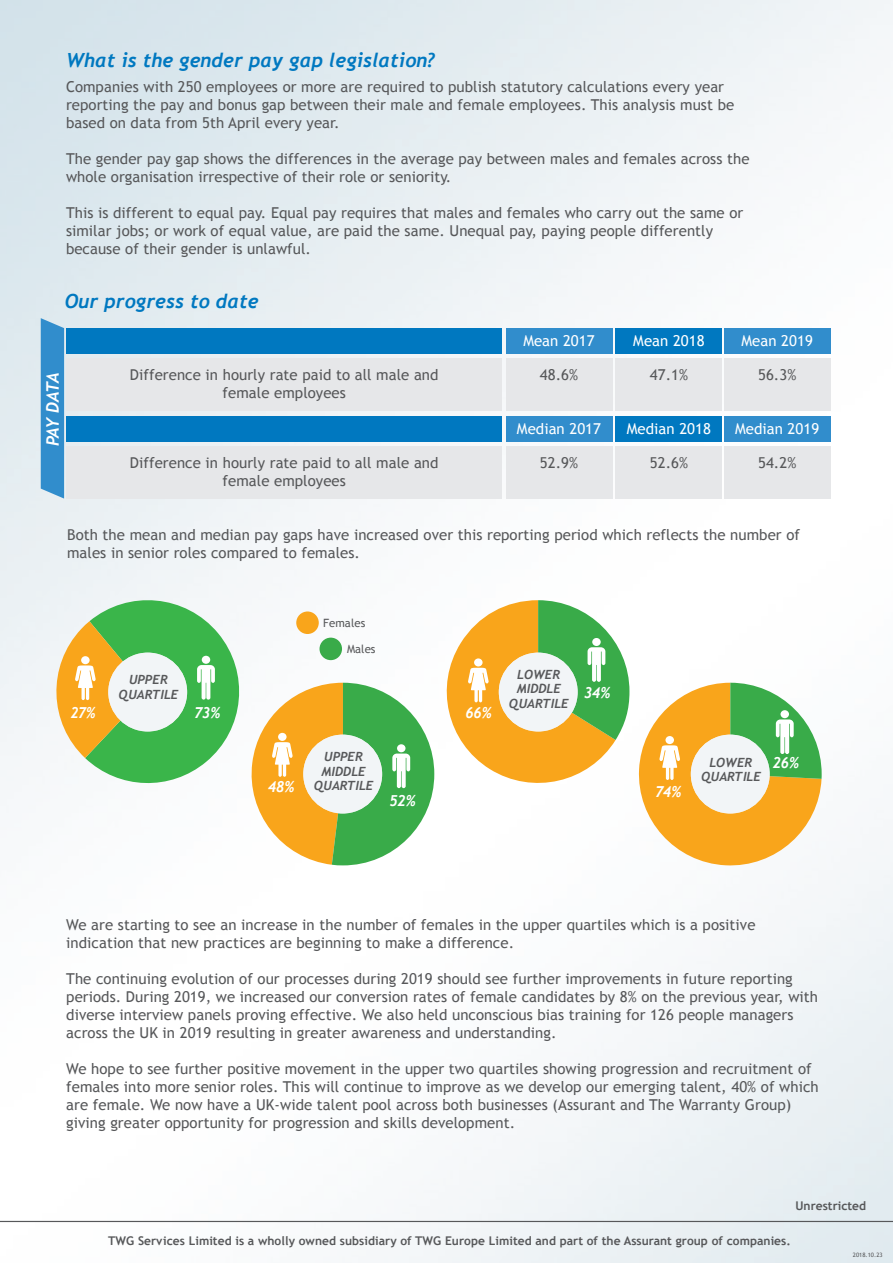
<style>
.page{position:relative;width:893px;height:1263px;background:#fff}
.page>*{position:absolute;margin:0;border:0;box-sizing:border-box;transform-origin:0 0}
.t1{font:italic 700 19.5px "Trebuchet";letter-spacing:.005em;color:#0078c0}
.t2{font:italic 700 17.25px "Trebuchet";color:#fff}
.t3{font:italic 700 15.15px "Trebuchet";letter-spacing:-.02em;color:#fff;scale:.93 1}
.t4{font:italic 700 15.15px "Trebuchet";letter-spacing:-.02em;color:#fff;scale:.88 1}
.t5{font:15px/18px "Trebuchet MS";letter-spacing:.005em;color:#57585a}
.t6{font:15px "Trebuchet MS";letter-spacing:.005em;color:#fff}
.t7{font:italic 700 12.75px/14.5px "Trebuchet";letter-spacing:.005em;color:#57585a;text-align:center}
.t8{font:700 12px "Trebuchet MS";letter-spacing:.005em;color:#57585a}
.t9{font:11.4px "Trebuchet MS";letter-spacing:.005em;color:#57585a}
.t10{font:6px "Trebuchet MS";letter-spacing:.005em;color:#57585a}
</style>
<div class="page">
<img style="left:0;top:0;width:893px;height:1263px">
<div style="left:66px;top:328px;width:436px;height:26px;background:#0078c0"></div>
<div style="left:506px;top:328px;width:106px;height:26px;background:#318dcc"></div>
<div style="left:615px;top:328px;width:107px;height:26px;background:#0078c0"></div>
<div style="left:66px;top:358px;width:436px;height:53px;background:#e6e7e9"></div>
<div style="left:506px;top:358px;width:106px;height:53px;background:#e6e7e9"></div>
<div style="left:615px;top:358px;width:107px;height:53px;background:#e6e7e9"></div>
<div style="left:66px;top:416px;width:436px;height:26px;background:#0078c0"></div>
<div style="left:506px;top:416px;width:106px;height:26px;background:#318dcc"></div>
<div style="left:615px;top:416px;width:107px;height:26px;background:#0078c0"></div>
<div style="left:66px;top:446px;width:436px;height:53px;background:#e6e7e9"></div>
<div style="left:506px;top:446px;width:106px;height:53px;background:#e6e7e9"></div>
<div style="left:615px;top:446px;width:107px;height:53px;background:#e6e7e9"></div>
<div style="left:724px;top:328px;width:106px;height:26px;background:#318dcc"></div>
<div style="left:724px;top:358px;width:106px;height:53px;background:#e6e7e9"></div>
<div style="left:724px;top:416px;width:106px;height:26px;background:#318dcc"></div>
<div style="left:724px;top:446px;width:106px;height:53px;background:#e6e7e9"></div>
<div style="left:41px;top:318px;width:23px;height:181px;background:#318dcc"></div>
<svg style="left:47px;top:589px;width:582px;height:276px"></svg>
<div style="left:592px;top:638px;width:9px;height:8px;background:#fff;border-radius:50%"></div>
<svg style="left:636px;top:683px;width:186px;height:185px"></svg>
<div style="left:780px;top:710px;width:9px;height:8px;background:#fff;border-radius:50%"></div>
<hr style="left:0;top:1221px;width:893px;height:1px;background:#57585a">
<h1 class="t1" style="left:66px;top:49px;width:371px">What is the gender pay gap legislation?</h1>
<p class="t5" style="left:66px;top:78px;width:670px">Companies with 250 employees or more are required to publish statutory calculations every year reporting the pay and bonus gap between their male and female employees. This analysis must be based on data from 5th April every year.</p>
<p class="t5" style="left:66px;top:150px;width:685px">The gender pay gap shows the differences in the average pay between males and females across the whole organisation irrespective of their role or seniority.</p>
<p class="t5" style="left:66px;top:204px;width:679px">This is different to equal pay. Equal pay requires that males and females who carry out the same or similar jobs; or work of equal value, are paid the same. Unequal pay, paying people differently because of their gender is unlawful.</p>
<h1 class="t1" style="left:65px;top:290px;width:195px">Our progress to date</h1>
<p class="t2" style="left:43px;top:446px;width:75px;rotate:-90deg">PAY DATA</p>
<p class="t6" style="left:523px;top:332px;width:73px">Mean 2017</p>
<p class="t5" style="left:130px;top:366px;width:310px;text-align:center">Difference in hourly rate paid to all male and female employees</p>
<p class="t5" style="left:540px;top:366px;width:40px">48.6%</p>
<p class="t6" style="left:633px;top:332px;width:73px">Mean 2018</p>
<p class="t5" style="left:650px;top:366px;width:40px">47.1%</p>
<p class="t6" style="left:742px;top:332px;width:73px">Mean 2019</p>
<p class="t5" style="left:758px;top:366px;width:40px">56.3%</p>
<p class="t6" style="left:517px;top:420px;width:86px">Median 2017</p>
<p class="t6" style="left:627px;top:420px;width:86px">Median 2018</p>
<p class="t6" style="left:735px;top:420px;width:86px">Median 2019</p>
<p class="t5" style="left:130px;top:454px;width:310px;text-align:center">Difference in hourly rate paid to all male and female employees</p>
<p class="t5" style="left:540px;top:454px;width:40px">52.9%</p>
<p class="t5" style="left:650px;top:454px;width:40px">52.6%</p>
<p class="t5" style="left:758px;top:454px;width:40px">54.2%</p>
<p class="t5" style="left:67px;top:526px;width:734px">Both the mean and median pay gaps have increased over this reporting period which reflects the number of males in senior roles compared to females.</p>
<p class="t7" style="left:119px;top:673px;width:61px">UPPER<br>QUARTILE</p>
<p class="t4" style="left:71px;top:703px;width:30px">27%</p>
<p class="t3" style="left:194px;top:703px;width:30px">73%</p>
<p class="t9" style="left:323px;top:616px;width:44px">Females</p>
<p class="t9" style="left:347px;top:642px;width:30px">Males</p>
<p class="t3" style="left:268px;top:778px;width:30px">48%</p>
<p class="t7" style="left:314px;top:750px;width:61px">UPPER<br>MIDDLE<br>QUARTILE</p>
<p class="t3" style="left:389px;top:791px;width:30px">52%</p>
<p class="t3" style="left:466px;top:704px;width:30px">66%</p>
<p class="t7" style="left:509px;top:667px;width:61px">LOWER<br>MIDDLE<br>QUARTILE</p>
<p class="t3" style="left:584px;top:684px;width:30px">34%</p>
<p class="t3" style="left:655px;top:783px;width:30px">74%</p>
<p class="t7" style="left:701px;top:755px;width:61px">LOWER<br>QUARTILE</p>
<p class="t3" style="left:773px;top:753px;width:30px">26%</p>
<p class="t5" style="left:66px;top:916px;width:691px">We are starting to see an increase in the number of females in the upper quartiles which is a positive indication that new practices are beginning to make a difference.</p>
<p class="t5" style="left:66px;top:970px;width:753px">The continuing evolution of our processes during 2019 should see further improvements in future reporting periods. During 2019, we increased our conversion rates of female candidates by 8% on the previous year, with diverse interview panels proving effective. We also held unconscious bias training for 126 people managers across the UK in 2019 resulting in greater awareness and understanding.</p>
<p class="t5" style="left:66px;top:1060px;width:754px">We hope to see further positive movement in the upper two quartiles showing progression and recruitment of females into more senior roles. This will continue to improve as we develop our emerging talent, 40% of which are female. We now have a UK-wide talent pool across both businesses (Assurant and The Warranty Group) giving greater opportunity for progression and skills development.</p>
<p class="t8" style="left:795px;top:1198px;width:72px">Unrestricted</p>
<p class="t8" style="left:108px;top:1233px;width:684px">TWG Services Limited is a wholly owned subsidiary of TWG Europe Limited and part of the Assurant group of companies.</p>
<p class="t10" style="left:853px;top:1251px;width:31px">2018.10.23</p>
</div>
